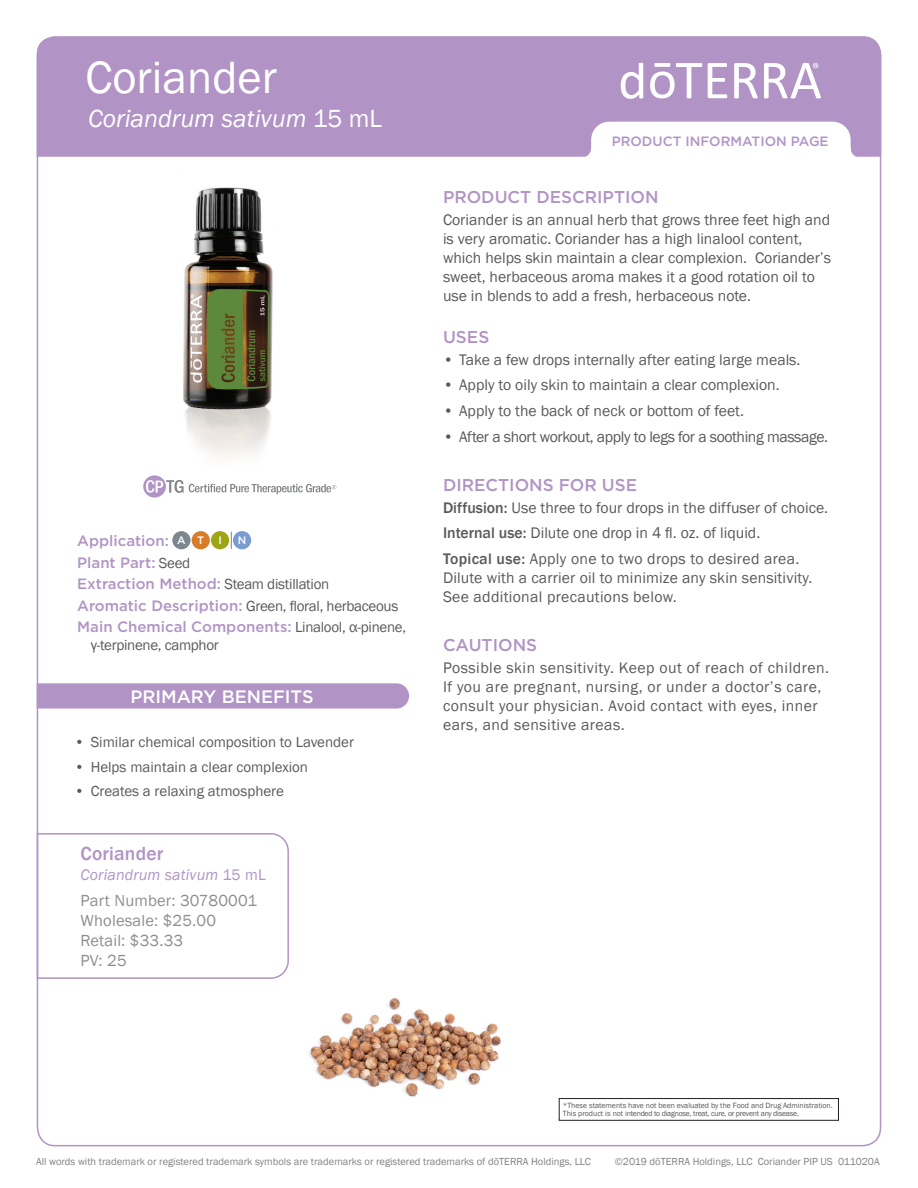
<style>
.page{position:relative;width:918px;height:1188px;background:#fff}
.page>*{position:absolute;margin:0;border:0;box-sizing:border-box;transform-origin:0 0}
.t1{font:46.5px "Franklin Gothic";color:#fff}
.t2{font:italic 25.5px "Franklin Gothic";color:#fff}
.t3{font:500 19.5px "Franklin Gothic";letter-spacing:.01em;color:#b194c5}
.t4{font:500 18px "Gotham";color:#fff}
.t5{font:500 17.1px "Gotham";color:#b194c5}
.t6{font:16.5px/19.8px "Franklin Gothic";letter-spacing:.01em;color:#8d8f92}
.t7{font:15.75px/18.9px "Franklin Gothic";color:#5a5a5d}
.t8{font:15.75px/18.9px "Franklin Gothic";letter-spacing:.03em;color:#5a5a5d}
.t9{font:15.75px "Franklin Gothic";letter-spacing:-.025em;color:#5a5a5d}
.t10{font:italic 15.75px "Franklin Gothic";letter-spacing:.01em;color:#b194c5}
.t11{font:500 15px/21.5px "Gotham";color:#b194c5}
.t12{font:15px "Franklin Gothic";color:#5a5a5d}
.t13{font:15px "Franklin Gothic";letter-spacing:-.02em;color:#5a5a5d}
.t14{font:500 13.5px "Gotham";color:#b194c5}
.t15{font:500 10.8px "Gotham";color:#fff}
.t16{font:10.5px "Franklin Gothic";color:#808285}
.t17{font:7.8px/8.6px "Franklin Gothic";color:#57585a}
.s1{font-style:normal}
.s2{font-family:"Franklin Gothic";font-weight:400;color:#5a5a5d}
.s3{font-family:"Gotham";font-weight:500;color:#b194c5}
.s4{font-weight:500}
</style>
<div class="page">
<div style="left:37px;top:36px;width:844px;height:121px;background:#b194c5"></div>
<svg style="left:734px;top:63px;width:24px;height:35px"></svg>
<svg style="left:708px;top:63px;width:19px;height:35px"></svg>
<svg style="left:650px;top:63px;width:52px;height:35px"></svg>
<svg style="left:621px;top:63px;width:22px;height:36px"></svg>
<svg style="left:764px;top:63px;width:57px;height:35px"></svg>
<svg style="left:581px;top:122px;width:280px;height:35px"></svg>
<div style="left:559px;top:1098px;width:280px;height:22px;border:1px solid #231f20"></div>
<svg style="left:231px;top:532px;width:1px;height:17px"></svg>
<div style="left:172px;top:531px;width:19px;height:18px;background:#7c8791;border-radius:50%"></div>
<div style="left:192px;top:531px;width:18px;height:18px;background:#d77c29;border-radius:50%"></div>
<div style="left:211px;top:531px;width:18px;height:18px;background:#9ea615;border-radius:50%"></div>
<div style="left:233px;top:531px;width:18px;height:18px;background:#799cd1;border-radius:50%"></div>
<svg style="left:37px;top:683px;width:372px;height:26px;background:#b397c7"></svg>
<svg style="left:36px;top:832px;width:253px;height:148px"></svg>
<img style="left:183px;top:187px;width:90px;height:270px">
<img style="left:308px;top:998px;width:193px;height:99px">
<svg style="left:143px;top:475px;width:193px;height:23px"></svg>
<h1 class="t1" style="left:85px;top:49px;width:193px">Coriander</h1>
<h2 class="t2" style="left:88px;top:103px;width:296px">Coriandrum sativum <span class="s1">15 mL</span></h2>
<p class="t11" style="left:77px;top:530px;width:129px">Application: <sup>A</sup> <sup>T</sup></p>
<p class="t15" style="left:218px;top:533px;width:5px">I</p>
<p class="t15" style="left:238px;top:533px;width:10px">N</p>
<p class="t11" style="left:77px;top:552px;width:254px">Plant Part: <span class="s2">Seed<br></span>Extraction Method: <span class="s2">Steam distillation</span></p>
<p class="t13" style="left:77px;top:596px;width:323px"><span class="s3">Aromatic Description:</span> Green, floral, herbaceous</p>
<p class="t11" style="left:77px;top:616px;width:330px">Main Chemical Components: <span class="s2">Linalool, α-pinene,</span></p>
<p class="t13" style="left:91px;top:636px;width:130px">γ-terpinene, camphor</p>
<p class="t4" style="left:130px;top:685px;width:185px">PRIMARY BENEFITS</p>
<p class="t12" style="left:75px;top:733px;width:281px">• Similar chemical composition to Lavender</p>
<p class="t12" style="left:75px;top:757px;width:235px">• Helps maintain a clear complexion</p>
<p class="t12" style="left:75px;top:782px;width:211px">• Creates a relaxing atmosphere</p>
<p class="t3" style="left:81px;top:842px;width:84px">Coriander</p>
<p class="t10" style="left:81px;top:864px;width:187px">Coriandrum sativum <span class="s1">15 mL</span></p>
<p class="t6" style="left:81px;top:891px;width:178px">Part Number: 30780001<br>Wholesale: $25.00<br>Retail: $33.33<br>PV: 25</p>
<p class="t14" style="left:612px;top:132px;width:218px">PRODUCT INFORMATION PAGE</p>
<p class="t5" style="left:443px;top:185px;width:217px">PRODUCT DESCRIPTION</p>
<p class="t7" style="left:443px;top:211px;width:390px">Coriander is an annual herb that grows three feet high and is very aromatic. Coriander has a high linalool content, which helps skin maintain a clear complexion. Coriander’s sweet, herbaceous aroma makes it a good rotation oil to use in blends to add a fresh, herbaceous note.</p>
<p class="t5" style="left:443px;top:325px;width:48px">USES</p>
<p class="t7" style="left:443px;top:350px;width:359px">• Take a few drops internally after eating large meals.</p>
<p class="t7" style="left:443px;top:376px;width:338px">• Apply to oily skin to maintain a clear complexion.</p>
<p class="t7" style="left:443px;top:402px;width:302px">• Apply to the back of neck or bottom of feet.</p>
<p class="t9" style="left:443px;top:427px;width:387px">• After a short workout, apply to legs for a soothing massage.</p>
<p class="t5" style="left:443px;top:473px;width:196px">DIRECTIONS FOR USE</p>
<p class="t7" style="left:443px;top:495px;width:387px;line-height:25.7px"><span class="s4">Diffusion:</span> Use three to four drops in the diffuser of choice.<br><span class="s4">Internal use:</span> Dilute one drop in 4 fl. oz. of liquid.<br><span class="s4">Topical use:</span> Apply one to two drops to desired area.</p>
<p class="t7" style="left:443px;top:569px;width:371px">Dilute with a carrier oil to minimize any skin sensitivity.<br>See additional precautions below.</p>
<p class="t5" style="left:443px;top:633px;width:96px">CAUTIONS</p>
<p class="t8" style="left:443px;top:659px;width:388px">Possible skin sensitivity. Keep out of reach of children.<br>If you are pregnant, nursing, or under a doctor’s care, consult your physician. Avoid contact with eyes, inner ears, and sensitive areas.</p>
<p class="t17" style="left:563px;top:1101px;width:271px">*These statements have not been evaluated by the Food and Drug Administration.<br>This product is not intended to diagnose, treat, cure, or prevent any disease.</p>
<p class="t16" style="left:36px;top:1155px;width:556px">All words with trademark or registered trademark symbols are trademarks or registered trademarks of dōTERRA Holdings, LLC</p>
<p class="t16" style="left:615px;top:1155px;width:266px">©2019 dōTERRA Holdings, LLC Coriander PIP US 011020A</p>
</div>
